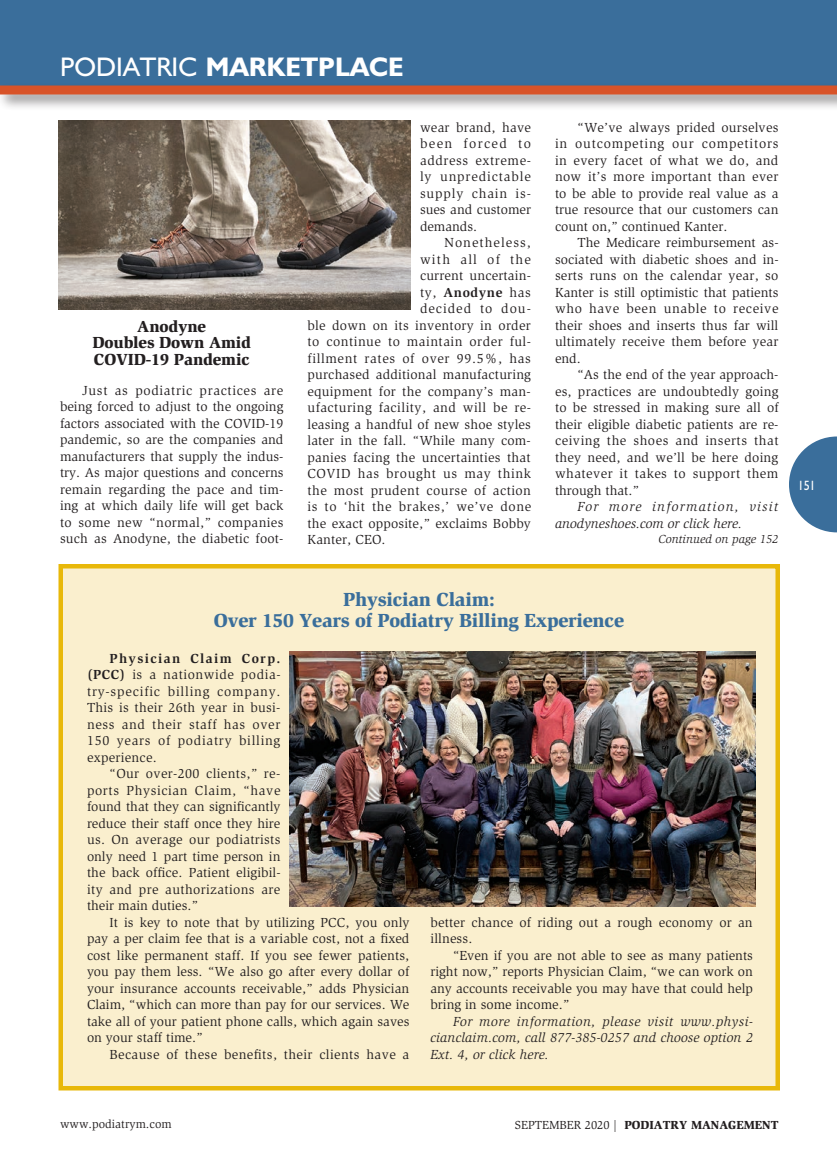
<style>
.page{position:relative;width:837px;height:1161px;background:#fff}
.page>*{position:absolute;margin:0;border:0;box-sizing:border-box;transform-origin:0 0}
.t1{font:700 27px "Humanist 521 BT";color:#fff}
.t2{font:900 19.5px/21px "Slimbach";letter-spacing:-.015em;color:#3a6e9b;text-align:center}
.t3{font:900 16.5px/16.5px "Slimbach";letter-spacing:-.01em;color:#231f20;text-align:center}
.t4{font:13.5px/16.5px "Slimbach";letter-spacing:.015em;color:#231f20;text-align:justify}
.t5{font:italic 13.5px/16.5px "Slimbach";letter-spacing:.01em;color:#231f20}
.t6{font:13.5px "Slimbach";letter-spacing:.035em;color:#231f20}
.t7{font:13.5px "Slimbach";letter-spacing:.045em;color:#231f20}
.t8{font:13.5px "Slimbach";letter-spacing:.04em;color:#231f20}
.t9{font:700 13.5px "Slimbach";letter-spacing:.045em;color:#231f20}
.t10{font:13.5px "Slimbach";letter-spacing:.07em;color:#231f20}
.t11{font:13.5px "Slimbach";letter-spacing:.075em;color:#231f20}
.t12{font:13.5px "Slimbach";letter-spacing:.09em;color:#231f20}
.t13{font:13.5px "Humanist 521 BT";color:#fff;scale:.9 1}
.t14{font:900 12px "Slimbach";color:#231f20}
.t15{font:italic 12px "Slimbach";color:#231f20}
.t16{font:12px "Slimbach";color:#231f20}
.s1{font-weight:400}
.s2{font-weight:700}
</style>
<div class="page">
<svg style="left:789px;top:436px;width:48px;height:96px"></svg>
<div style="left:0;top:0;width:837px;height:88px;background:#3a6e9b"></div>
<div style="left:0;top:82px;width:837px;height:29px;background:#231f20;opacity:.5"></div>
<div style="left:0;top:86px;width:837px;height:8px;background:#d85328"></div>
<div style="left:58px;top:564px;width:722px;height:526px;background:#faefce;border:4px solid #e8b809"></div>
<img style="left:58px;top:120px;width:353px;height:190px">
<img style="left:290px;top:651px;width:466px;height:255px">
<h1 class="t1" style="left:60px;top:50px;width:345px"><span class="s1">PODIATRIC</span> MARKETPLACE</h1>
<p class="t3" style="left:92px;top:318px;width:160px">Anodyne<br>Doubles Down Amid<br>COVID-19 Pandemic</p>
<p class="t4" style="left:60px;top:382px;width:225px;text-indent:23px">Just as podiatric practices are being forced to adjust to the ongoing factors associated with the COVID-19 pandemic, so are the companies and manufacturers that supply the indus&shy;try. As major questions and concerns remain regarding the pace and tim&shy;ing at which daily life will get back to some new “normal,” companies such as Anodyne, the diabetic foot-</p>
<p class="t4" style="left:420px;top:119px;width:113px">wear brand, have been forced to address extreme&shy;ly unpredictable supply chain is&shy;sues and customer demands.</p>
<p class="t11" style="left:444px;top:235px;width:88px">Nonetheless,</p>
<p class="t12" style="left:420px;top:251px;width:113px">with all of the</p>
<p class="t4" style="left:420px;top:267px;width:112px">current uncertain-</p>
<p class="t9" style="left:420px;top:284px;width:113px"><span class="s1">ty,</span> Anodyne <span class="s1">has</span></p>
<p class="t10" style="left:420px;top:301px;width:112px">decided to dou-</p>
<p class="t4" style="left:307px;top:317px;width:225px">ble down on its inventory in order</p>
<p class="t6" style="left:307px;top:334px;width:225px">to continue to maintain order ful-</p>
<p class="t7" style="left:307px;top:350px;width:225px">fillment rates of over 99.5%, has</p>
<p class="t4" style="left:307px;top:366px;width:225px">purchased additional manufacturing</p>
<p class="t4" style="left:307px;top:383px;width:225px">equipment for the company’s man-</p>
<p class="t6" style="left:307px;top:400px;width:225px">ufacturing facility, and will be re-</p>
<p class="t4" style="left:307px;top:416px;width:225px">leasing a handful of new shoe styles</p>
<p class="t4" style="left:307px;top:432px;width:225px">later in the fall. “While many com-</p>
<p class="t4" style="left:307px;top:449px;width:225px">panies facing the uncertainties that</p>
<p class="t7" style="left:307px;top:466px;width:225px">COVID has brought us may think</p>
<p class="t6" style="left:307px;top:482px;width:225px">the most prudent course of action</p>
<p class="t8" style="left:307px;top:499px;width:225px">is to ‘hit the brakes,’ we’ve done</p>
<p class="t4" style="left:307px;top:515px;width:225px">the exact opposite,” exclaims Bobby</p>
<p class="t4" style="left:307px;top:531px;width:80px">Kanter, CEO.</p>
<p class="t4" style="left:555px;top:119px;width:225px;text-indent:23px">“We’ve always prided ourselves in outcompeting our competitors in every facet of what we do, and now it’s more important than ever to be able to provide real value as a true resource that our customers can count on,” continued Kanter.</p>
<p class="t4" style="left:555px;top:234px;width:225px;text-indent:23px">The Medicare reimbursement as&shy;sociated with diabetic shoes and in&shy;serts runs on the calendar year, so Kanter is still optimistic that patients who have been unable to receive their shoes and inserts thus far will ultimately receive them before year end.</p>
<p class="t4" style="left:555px;top:366px;width:225px;text-indent:23px">“As the end of the year approach&shy;es, practices are undoubtedly going to be stressed in making sure all of their eligible diabetic patients are re&shy;ceiving the shoes and inserts that they need, and we’ll be here doing whatever it takes to support them through that.”</p>
<p class="t5" style="left:555px;top:498px;width:225px;text-indent:23px">For more information, visit anodyneshoes.com or click here.</p>
<p class="t15" style="left:659px;top:532px;width:121px">Continued on page 152</p>
<h2 class="t2" style="left:214px;top:589px;width:412px">Physician Claim:<br>Over 150 Years of Podiatry Billing Experience</h2>
<p class="t4" style="left:87px;top:650px;width:195px;text-indent:23px"><span class="s2">Physician Claim Corp. (PCC)</span> is a nationwide podia&shy;try-specific billing company.<br>This is their 26th year in busi&shy;ness and their staff has over 150 years of podiatry billing experience.</p>
<p class="t4" style="left:87px;top:765px;width:195px;text-indent:23px">“Our over-200 clients,” re&shy;ports Physician Claim, “have found that they can significantly reduce their staff once they hire us. On average our podiatrists only need 1 part time person in the back office. Patient eligibil&shy;ity and pre authorizations are their main duties.”</p>
<p class="t4" style="left:87px;top:914px;width:324px;text-indent:23px">It is key to note that by utilizing PCC, you only pay a per claim fee that is a variable cost, not a fixed cost like permanent staff. If you see fewer patients, you pay them less. “We also go after every dollar of your insurance accounts receivable,” adds Physician Claim, “which can more than pay for our services. We take all of your patient phone calls, which again saves on your staff time.”</p>
<p class="t4" style="left:110px;top:1046px;width:301px">Because of these benefits, their clients have a</p>
<p class="t4" style="left:430px;top:914px;width:324px">better chance of riding out a rough economy or an illness.</p>
<p class="t4" style="left:430px;top:947px;width:324px;text-indent:23px">“Even if you are not able to see as many patients right now,” reports Physician Claim, “we can work on any accounts receivable you may have that could help bring in some income.”</p>
<p class="t5" style="left:430px;top:1013px;width:324px;text-align:justify;text-indent:23px">For more information, please visit www.physi&shy;cianclaim.com, call 877-385-0257 and choose option 2<br>Ext. 4, or click here.</p>
<p class="t13" style="left:798px;top:477px;width:21px">151</p>
<p class="t16" style="left:60px;top:1117px;width:113px">www.podiatrym.com</p>
<p class="t14" style="left:515px;top:1117px;width:265px"><span class="s1">SEPTEMBER 2020 |</span> PODIATRY MANAGEMENT</p>
</div>
